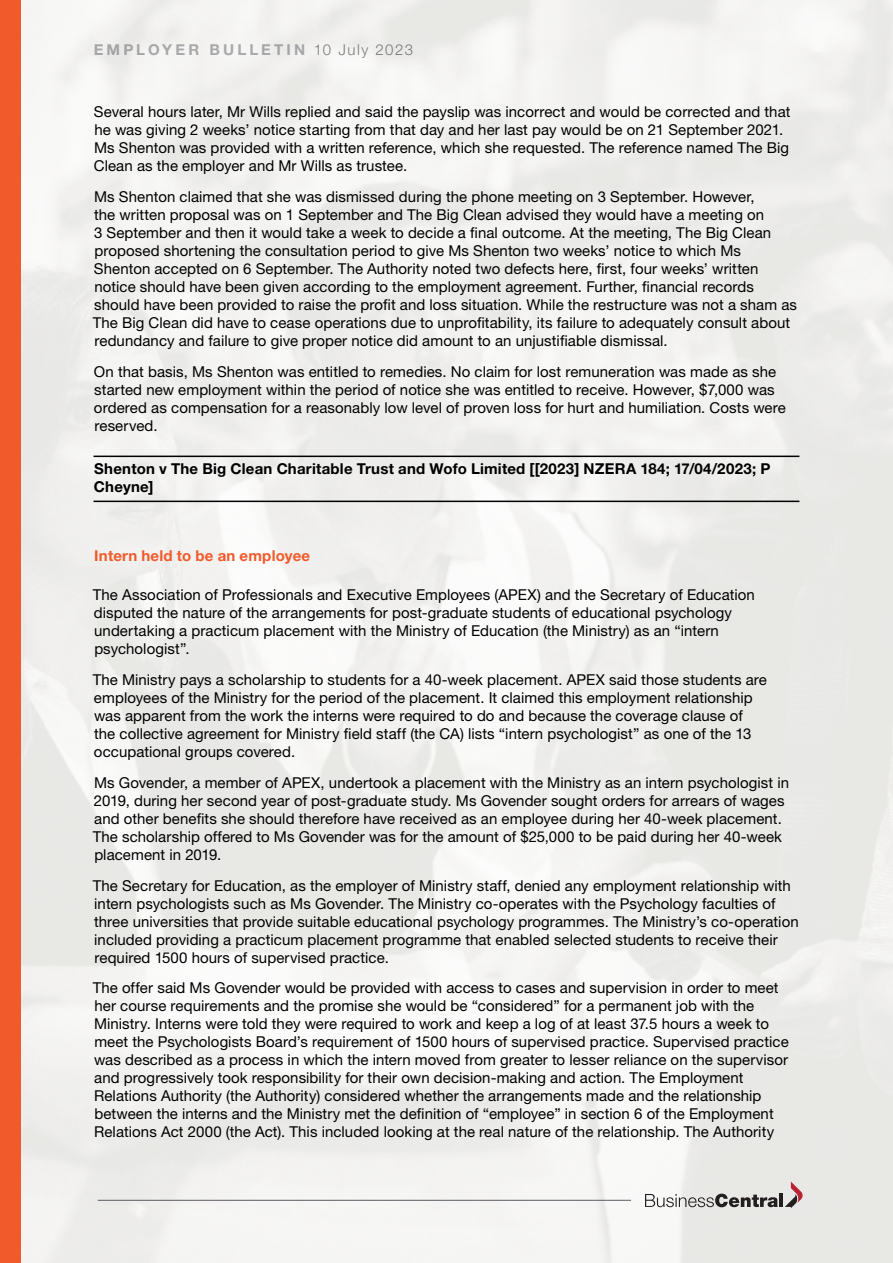
<style>
.page{position:relative;width:893px;height:1263px;background:#fff}
.page>*{position:absolute;margin:0;border:0;box-sizing:border-box;transform-origin:0 0}
.t1{font:15px/18px "Helvetica Neue LT Pro";letter-spacing:.005em;color:#000}
.t2{font:700 15px/18px "Helvetica Neue LT Pro";letter-spacing:.015em;color:#000}
.t3{font:700 15px "Helvetica Neue LT Pro";letter-spacing:.21em;color:#5c5b63}
.t4{font:700 15px "Helvetica Neue LT Pro";letter-spacing:.015em;color:#f15a2a}
.s1{font-weight:300;color:#000}
</style>
<div class="page">
<img style="left:21px;top:0;width:872px;height:1263px">
<hr style="left:98px;top:1200px;width:533px;height:1px;background:#5c5b63">
<svg style="left:645px;top:1194px;width:133px;height:13px"></svg>
<hr style="left:779px;top:1194px;width:4px;height:13px;background:#231f20">
<svg style="left:785px;top:1181px;width:18px;height:27px"></svg>
<div style="left:0;top:0;width:21px;height:1263px;background:#f15a2a"></div>
<hr style="left:94px;top:456px;width:705px;height:1px;background:#000">
<hr style="left:94px;top:501px;width:705px;height:1px;background:#000">
<p class="t3" style="left:94px;top:41px;width:321px">EMPLOYER BULLETIN <span class="s1">10 July 2023</span></p>
<p class="t1" style="left:94px;top:102px;width:698px">Several hours later, Mr Wills replied and said the payslip was incorrect and would be corrected and that he was giving 2 weeks’ notice starting from that day and her last pay would be on 21 September 2021.<br>Ms Shenton was provided with a written reference, which she requested. The reference named The Big Clean as the employer and Mr Wills as trustee.</p>
<p class="t1" style="left:93px;top:187px;width:706px">Ms Shenton claimed that she was dismissed during the phone meeting on 3 September. However,<br>the written proposal was on 1 September and The Big Clean advised they would have a meeting on<br>3 September and then it would take a week to decide a final outcome. At the meeting, The Big Clean proposed shortening the consultation period to give Ms Shenton two weeks’ notice to which Ms Shenton accepted on 6 September. The Authority noted two defects here, first, four weeks’ written notice should have been given according to the employment agreement. Further, financial records should have been provided to raise the profit and loss situation. While the restructure was not a sham as The Big Clean did have to cease operations due to unprofitability, its failure to adequately consult about redundancy and failure to give proper notice did amount to an unjustifiable dismissal.</p>
<p class="t1" style="left:94px;top:362px;width:693px">On that basis, Ms Shenton was entitled to remedies. No claim for lost remuneration was made as she started new employment within the period of notice she was entitled to receive. However, $7,000 was ordered as compensation for a reasonably low level of proven loss for hurt and humiliation. Costs were reserved.</p>
<p class="t2" style="left:94px;top:459px;width:678px">Shenton v The Big Clean Charitable Trust and Wofo Limited [[2023] NZERA 184; 17/04/2023; P<br>Cheyne]</p>
<p class="t4" style="left:94px;top:546px;width:217px">Intern held to be an employee</p>
<p class="t1" style="left:93px;top:586px;width:664px">The Association of Professionals and Executive Employees (APEX) and the Secretary of Education disputed the nature of the arrangements for post-graduate students of educational psychology undertaking a practicum placement with the Ministry of Education (the Ministry) as an “intern psychologist”.</p>
<p class="t1" style="left:93px;top:670px;width:676px">The Ministry pays a scholarship to students for a 40-week placement. APEX said those students are employees of the Ministry for the period of the placement. It claimed this employment relationship was apparent from the work the interns were required to do and because the coverage clause of<br>the collective agreement for Ministry field staff (the CA) lists “intern psychologist” as one of the 13 occupational groups covered.</p>
<p class="t1" style="left:93px;top:773px;width:698px">Ms Govender, a member of APEX, undertook a placement with the Ministry as an intern psychologist in 2019, during her second year of post-graduate study. Ms Govender sought orders for arrears of wages and other benefits she should therefore have received as an employee during her 40-week placement.<br>The scholarship offered to Ms Govender was for the amount of $25,000 to be paid during her 40-week placement in 2019.</p>
<p class="t1" style="left:93px;top:876px;width:707px">The Secretary for Education, as the employer of Ministry staff, denied any employment relationship with intern psychologists such as Ms Govender. The Ministry co-operates with the Psychology faculties of three universities that provide suitable educational psychology programmes. The Ministry’s co-operation included providing a practicum placement programme that enabled selected students to receive their required 1500 hours of supervised practice.</p>
<p class="t1" style="left:93px;top:979px;width:698px">The offer said Ms Govender would be provided with access to cases and supervision in order to meet her course requirements and the promise she would be “considered” for a permanent job with the Ministry. Interns were told they were required to work and keep a log of at least 37.5 hours a week to meet the Psychologists Board’s requirement of 1500 hours of supervised practice. Supervised practice was described as a process in which the intern moved from greater to lesser reliance on the supervisor and progressively took responsibility for their own decision-making and action. The Employment Relations Authority (the Authority) considered whether the arrangements made and the relationship between the interns and the Ministry met the definition of “employee” in section 6 of the Employment Relations Act 2000 (the Act). This included looking at the real nature of the relationship. The Authority</p>
</div>
